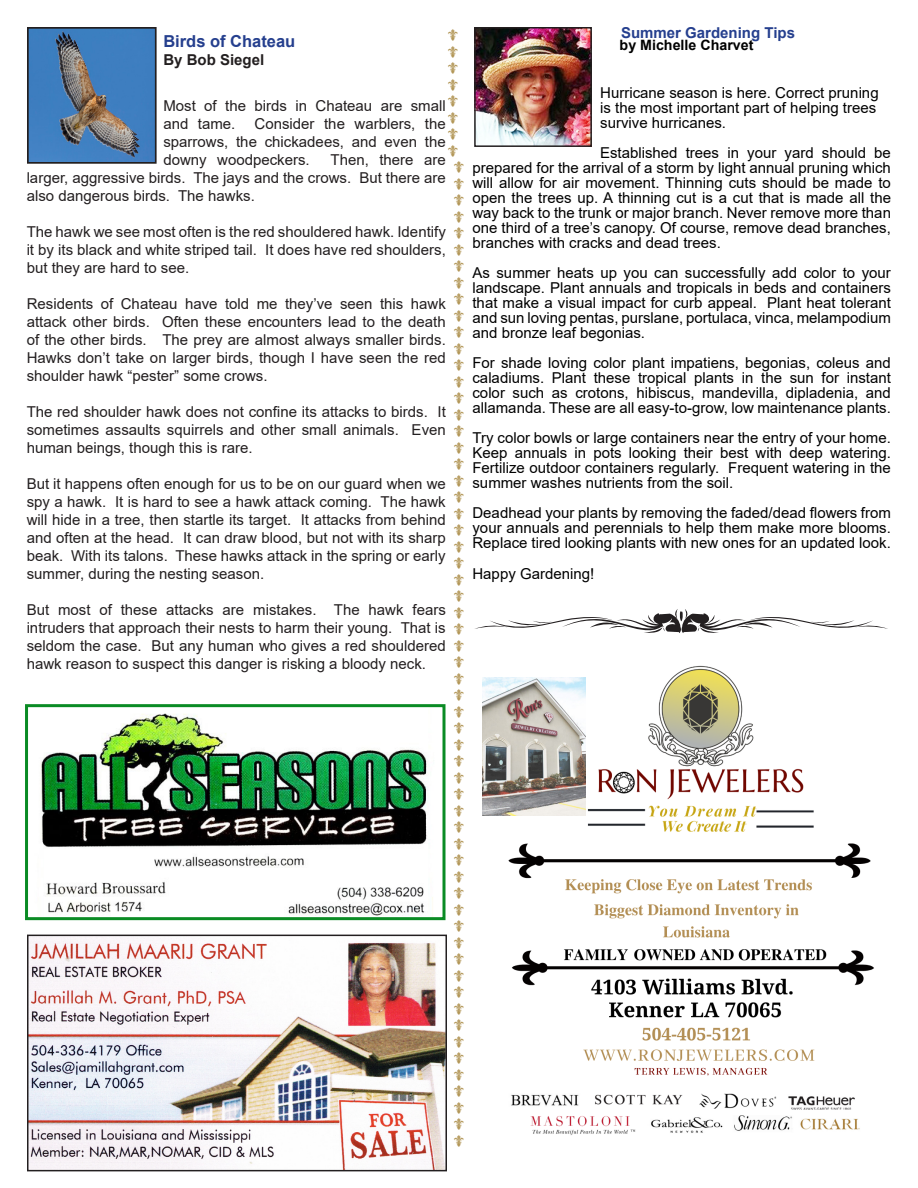
<style>
.page{position:relative;width:918px;height:1188px;background:#fff}
.page>*{position:absolute;margin:0;border:0;box-sizing:border-box;transform-origin:0 0}
.t1{font:700 16.5px "Arial";color:#253f8e}
.t2{font:15px/15px "Arial";color:#000;text-align:justify}
.t3{font:15px/18px "Arial";color:#231f20;text-align:justify}
.t4{font:15px/16.5px "DB Fleur delis";color:#b39758;text-align:center}
.t5{font:700 15px "Arial";color:#253f8e}
.t6{font:700 15px "Arial";color:#231f20}
.t7{font:700 14.25px "Arial";color:#000}
</style>
<div class="page">
<img style="left:41px;top:713px;width:392px;height:203px">
<div style="left:25px;top:704px;width:421px;height:216px;border:3px solid #0a8b24"></div>
<svg style="left:475px;top:609px;width:413px;height:24px"></svg>
<img style="left:477px;top:30px;width:112px;height:114px">
<div style="left:474px;top:27px;width:118px;height:120px;border:2px solid #231f20"></div>
<img style="left:30px;top:30px;width:124px;height:131px">
<div style="left:27px;top:27px;width:130px;height:137px;border:2px solid #231f20"></div>
<img style="left:30px;top:938px;width:414px;height:230px">
<div style="left:27px;top:935px;width:420px;height:236px;border:2px solid #231f20"></div>
<img style="left:508px;top:665px;width:366px;height:470px">
<img style="left:483px;top:677px;width:102px;height:138px">
<p class="t4" style="left:448px;top:26px;width:17px">q q q q q q q q q q q q q q q q q q q q q q q q q q q q q q q q q q q q q q q q q q q q q q q q q q q q q q q q q q q q q q q q q q q q</p>
<p class="t1" style="left:163px;top:29px;width:134px">Birds of Chateau</p>
<p class="t6" style="left:163px;top:49px;width:102px">By Bob Siegel</p>
<p class="t3" style="left:163px;top:97px;width:284px">Most of the birds in Chateau are small and tame.</p>
<p class="t3" style="left:163px;top:115px;width:284px;text-indent:91px">Consider the warblers, the sparrows, the chickadees, and even the downy woodpeckers.</p>
<p class="t3" style="left:27px;top:151px;width:421px;text-indent:304px">Then, there are larger, aggressive birds. The jays and the crows. But there are also dangerous birds. The hawks.</p>
<p class="t3" style="left:27px;top:223px;width:421px">The hawk we see most often is the red shouldered hawk. Identify it by its black and white striped tail. It does have red shoulders, but they are hard to see.</p>
<p class="t3" style="left:27px;top:295px;width:421px">Residents of Chateau have told me they’ve seen this hawk attack other birds. Often these encounters lead to the death of the other birds. The prey are almost always smaller birds.<br>Hawks don’t take on larger birds, though I have seen the red shoulder hawk “pester” some crows.</p>
<p class="t3" style="left:27px;top:403px;width:421px">The red shoulder hawk does not confine its attacks to birds. It sometimes assaults squirrels and other small animals. Even human beings, though this is rare.</p>
<p class="t3" style="left:27px;top:475px;width:421px">But it happens often enough for us to be on our guard when we spy a hawk. It is hard to see a hawk attack coming. The hawk will hide in a tree, then startle its target. It attacks from behind and often at the head. It can draw blood, but not with its sharp beak. With its talons. These hawks attack in the spring or early summer, during the nesting season.</p>
<p class="t3" style="left:27px;top:601px;width:421px">But most of these attacks are mistakes. The hawk fears intruders that approach their nests to harm their young. That is seldom the case. But any human who gives a red shouldered hawk reason to suspect this danger is risking a bloody neck.</p>
<p class="t5" style="left:621px;top:22px;width:175px">Summer Gardening Tips</p>
<p class="t7" style="left:620px;top:35px;width:135px">by Michelle Charvet</p>
<p class="t2" style="left:600px;top:85px;width:280px;text-align:left">Hurricane season is here. Correct pruning is the most important part of helping trees survive hurricanes.</p>
<p class="t2" style="left:472px;top:145px;width:420px;text-indent:128px">Established trees in your yard should be prepared for the arrival of a storm by light annual pruning which will allow for air movement. Thinning cuts should be made to open the trees up. A thinning cut is a cut that is made all the way back to the trunk or major branch. Never remove more than one third of a tree’s canopy. Of course, remove dead branches, branches with cracks and dead trees.</p>
<p class="t2" style="left:472px;top:265px;width:420px">As summer heats up you can successfully add color to your landscape. Plant annuals and tropicals in beds and containers that make a visual impact for curb appeal. Plant heat tolerant and sun loving pentas, purslane, portulaca, vinca, melampodium and bronze leaf begonias.</p>
<p class="t2" style="left:472px;top:355px;width:420px">For shade loving color plant impatiens, begonias, coleus and caladiums. Plant these tropical plants in the sun for instant color such as crotons, hibiscus, mandevilla, dipladenia, and allamanda. These are all easy-to-grow, low maintenance plants.</p>
<p class="t2" style="left:472px;top:430px;width:420px">Try color bowls or large containers near the entry of your home.<br>Keep annuals in pots looking their best with deep watering.<br>Fertilize outdoor containers regularly. Frequent watering in the summer washes nutrients from the soil.</p>
<p class="t2" style="left:472px;top:505px;width:420px">Deadhead your plants by removing the faded/dead flowers from your annuals and perennials to help them make more blooms.<br>Replace tired looking plants with new ones for an updated look.</p>
<p class="t2" style="left:472px;top:567px;width:123px">Happy Gardening!</p>
</div>
